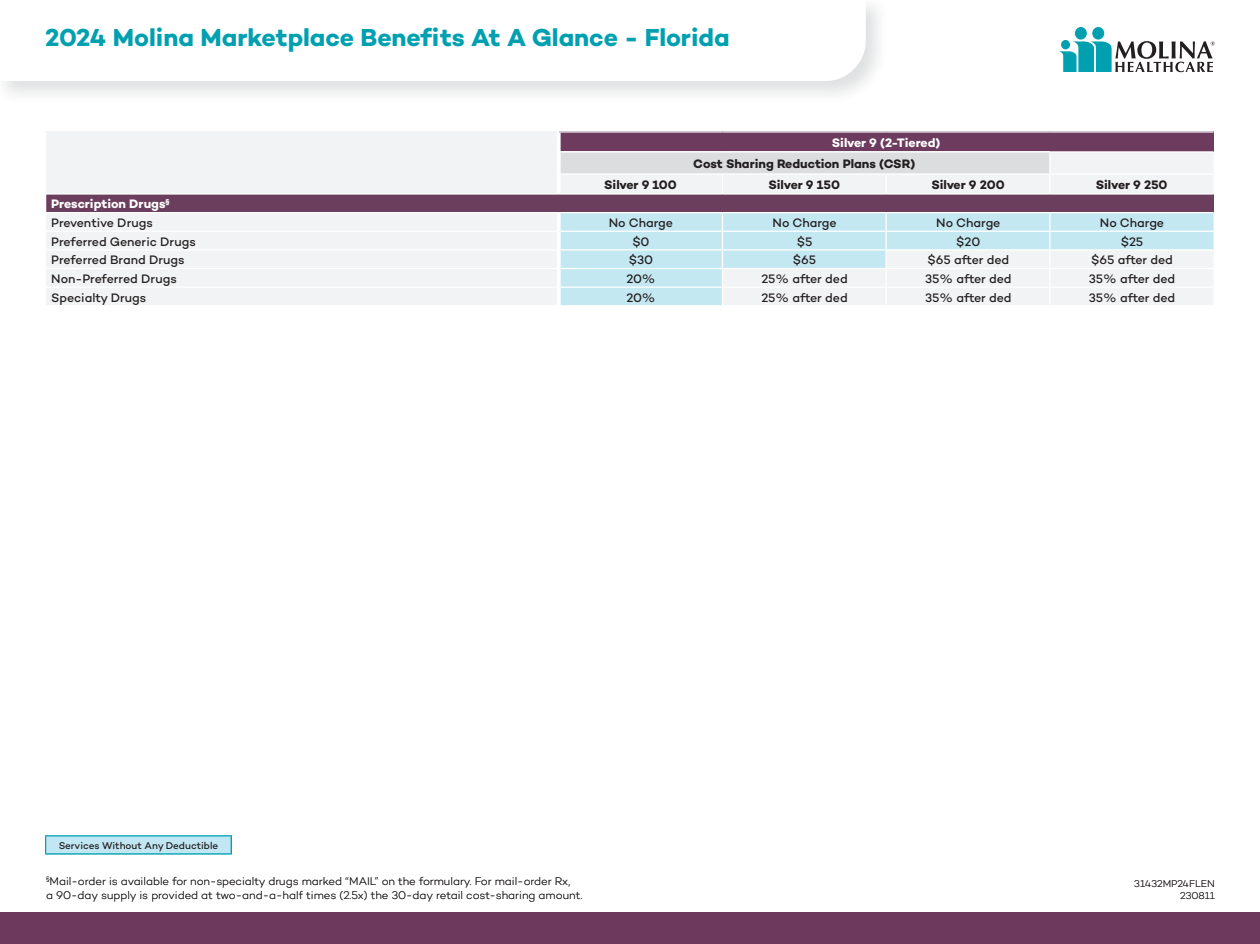
<style>
.page{position:relative;width:1260px;height:944px;background:#fff}
.page>*{position:absolute;margin:0;border:0;box-sizing:border-box;transform-origin:0 0}
.t1{font:700 25px "Campton";letter-spacing:-.005em;color:#00a0b0}
.t2{font:500 12.5px "Campton";letter-spacing:-.005em;color:#231f20}
.t3{font:700 12.5px "Campton";letter-spacing:-.005em;color:#231f20}
.t4{font:700 12.5px "Campton";letter-spacing:-.005em;color:#fff}
.t5{font:300 11.25px/13.8px "Campton";color:#231f20}
.t6{font:500 10px "Campton";color:#231f20}
.t7{font:300 10px/12.5px "Campton";color:#231f20;text-align:right}
</style>
<div class="page">
<div style="left:46px;top:132px;width:513px;height:20px;background:#f2f3f4"></div>
<div style="left:559px;top:132px;width:655px;height:20px;background:#6d3b5e"></div>
<div style="left:47px;top:152px;width:1166px;height:41px;background:#f2f3f4"></div>
<div style="left:559px;top:152px;width:491px;height:22px;background:#dcdddf"></div>
<div style="left:46px;top:194px;width:1168px;height:18px;background:#6b3e5e"></div>
<div style="left:46px;top:214px;width:511px;height:91px;background:#f2f3f4"></div>
<div style="left:561px;top:213px;width:161px;height:92px;background:#c4e8f2"></div>
<hr style="left:45px;top:230px;width:512px;height:2px;background:#fff">
<hr style="left:45px;top:249px;width:512px;height:1px;background:#fff">
<hr style="left:45px;top:268px;width:512px;height:1px;background:#fff">
<hr style="left:45px;top:286px;width:512px;height:2px;background:#fff">
<hr style="left:561px;top:151px;width:161px;height:1px;background:#fff">
<hr style="left:722px;top:151px;width:164px;height:1px;background:#fff">
<hr style="left:886px;top:151px;width:164px;height:1px;background:#fff">
<hr style="left:1050px;top:151px;width:164px;height:1px;background:#fff">
<svg style="left:557px;top:152px;width:4px;height:22px"></svg>
<hr style="left:557px;top:174px;width:4px;height:19px;background:#fff">
<hr style="left:561px;top:230px;width:161px;height:2px;background:#fff">
<hr style="left:561px;top:249px;width:161px;height:1px;background:#fff">
<hr style="left:561px;top:268px;width:161px;height:1px;background:#fff">
<hr style="left:561px;top:286px;width:161px;height:2px;background:#fff">
<svg style="left:557px;top:132px;width:4px;height:20px"></svg>
<svg style="left:559px;top:213px;width:2px;height:18px"></svg>
<svg style="left:559px;top:231px;width:2px;height:19px"></svg>
<svg style="left:560px;top:250px;width:1px;height:18px"></svg>
<svg style="left:559px;top:268px;width:2px;height:19px"></svg>
<svg style="left:560px;top:287px;width:1px;height:18px"></svg>
<svg style="left:722px;top:213px;width:492px;height:92px"></svg>
<svg style="left:886px;top:174px;width:1px;height:19px"></svg>
<svg style="left:1049px;top:174px;width:2px;height:19px"></svg>
<svg style="left:722px;top:174px;width:1px;height:19px"></svg>
<hr style="left:561px;top:173px;width:161px;height:1px;background:#fff">
<hr style="left:722px;top:173px;width:164px;height:1px;background:#fff">
<hr style="left:886px;top:173px;width:164px;height:1px;background:#fff">
<hr style="left:1050px;top:173px;width:164px;height:1px;background:#fff">
<hr style="left:1049px;top:152px;width:2px;height:21px;background:#fff">
<svg style="left:829px;top:8px;width:37px;height:73px"></svg>
<div style="left:0;top:911px;width:1260px;height:32px;background:#6d3a5d"></div>
<div style="left:1092px;top:27px;width:12px;height:13px;background:#00a0b0;border-radius:50%"></div>
<div style="left:1075px;top:27px;width:12px;height:13px;background:#00a0b0;border-radius:50%"></div>
<svg style="left:1059px;top:41px;width:156px;height:31px"></svg>
<div style="left:1061px;top:40px;width:9px;height:9px;background:#00a0b0;border-radius:50%"></div>
<div style="left:46px;top:835px;width:185px;height:18px;background:#c2e7f4"></div>
<hr style="left:45px;top:835px;width:187px;height:1px;background:#00a0b0">
<svg style="left:45px;top:836px;width:1px;height:17px"></svg>
<hr style="left:45px;top:853px;width:187px;height:1px;background:#00a0b0">
<svg style="left:231px;top:836px;width:1px;height:17px"></svg>
<h1 class="t1" style="left:45px;top:22px;width:686px">2024 Molina Marketplace Benefits At A Glance - Florida</h1>
<p class="t4" style="left:832px;top:135px;width:110px">Silver 9 (2-Tiered)</p>
<p class="t3" style="left:693px;top:156px;width:224px">Cost Sharing Reduction Plans (CSR)</p>
<p class="t3" style="left:604px;top:177px;width:74px">Silver 9 100</p>
<p class="t3" style="left:769px;top:177px;width:73px">Silver 9 150</p>
<p class="t3" style="left:931px;top:177px;width:75px">Silver 9 200</p>
<p class="t3" style="left:1096px;top:177px;width:73px">Silver 9 250</p>
<p class="t4" style="left:51px;top:196px;width:120px">Prescription Drugs<sup>§</sup></p>
<p class="t2" style="left:51px;top:215px;width:103px">Preventive Drugs</p>
<p class="t2" style="left:609px;top:215px;width:66px">No Charge</p>
<p class="t2" style="left:773px;top:215px;width:66px">No Charge</p>
<p class="t2" style="left:936px;top:215px;width:66px">No Charge</p>
<p class="t2" style="left:1100px;top:215px;width:66px">No Charge</p>
<p class="t2" style="left:51px;top:233px;width:146px">Preferred Generic Drugs</p>
<p class="t2" style="left:632px;top:233px;width:19px">$0</p>
<p class="t2" style="left:797px;top:233px;width:17px">$5</p>
<p class="t2" style="left:956px;top:233px;width:26px">$20</p>
<p class="t2" style="left:1121px;top:233px;width:24px">$25</p>
<p class="t2" style="left:51px;top:252px;width:135px">Preferred Brand Drugs</p>
<p class="t2" style="left:629px;top:252px;width:26px">$30</p>
<p class="t2" style="left:793px;top:252px;width:25px">$65</p>
<p class="t2" style="left:927px;top:252px;width:83px">$65 after ded</p>
<p class="t2" style="left:1091px;top:252px;width:83px">$65 after ded</p>
<p class="t2" style="left:51px;top:270px;width:127px">Non-Preferred Drugs</p>
<p class="t2" style="left:626px;top:270px;width:31px">20%</p>
<p class="t2" style="left:762px;top:270px;width:88px">25% after ded</p>
<p class="t2" style="left:925px;top:270px;width:88px">35% after ded</p>
<p class="t2" style="left:1089px;top:270px;width:88px">35% after ded</p>
<p class="t2" style="left:51px;top:289px;width:97px">Specialty Drugs</p>
<p class="t2" style="left:626px;top:289px;width:31px">20%</p>
<p class="t2" style="left:762px;top:289px;width:88px">25% after ded</p>
<p class="t2" style="left:925px;top:289px;width:88px">35% after ded</p>
<p class="t2" style="left:1089px;top:289px;width:88px">35% after ded</p>
<p class="t6" style="left:59px;top:838px;width:161px">Services Without Any Deductible</p>
<p class="t5" style="left:46px;top:874px;width:538px"><sup>§</sup>Mail-order is available for non-specialty drugs marked “MAIL” on the formulary. For mail-order Rx,<br>a 90-day supply is provided at two-and-a-half times (2.5x) the 30-day retail cost-sharing amount.</p>
<p class="t7" style="left:1134px;top:876px;width:82px">31432MP24FLEN<br>230811</p>
</div>
